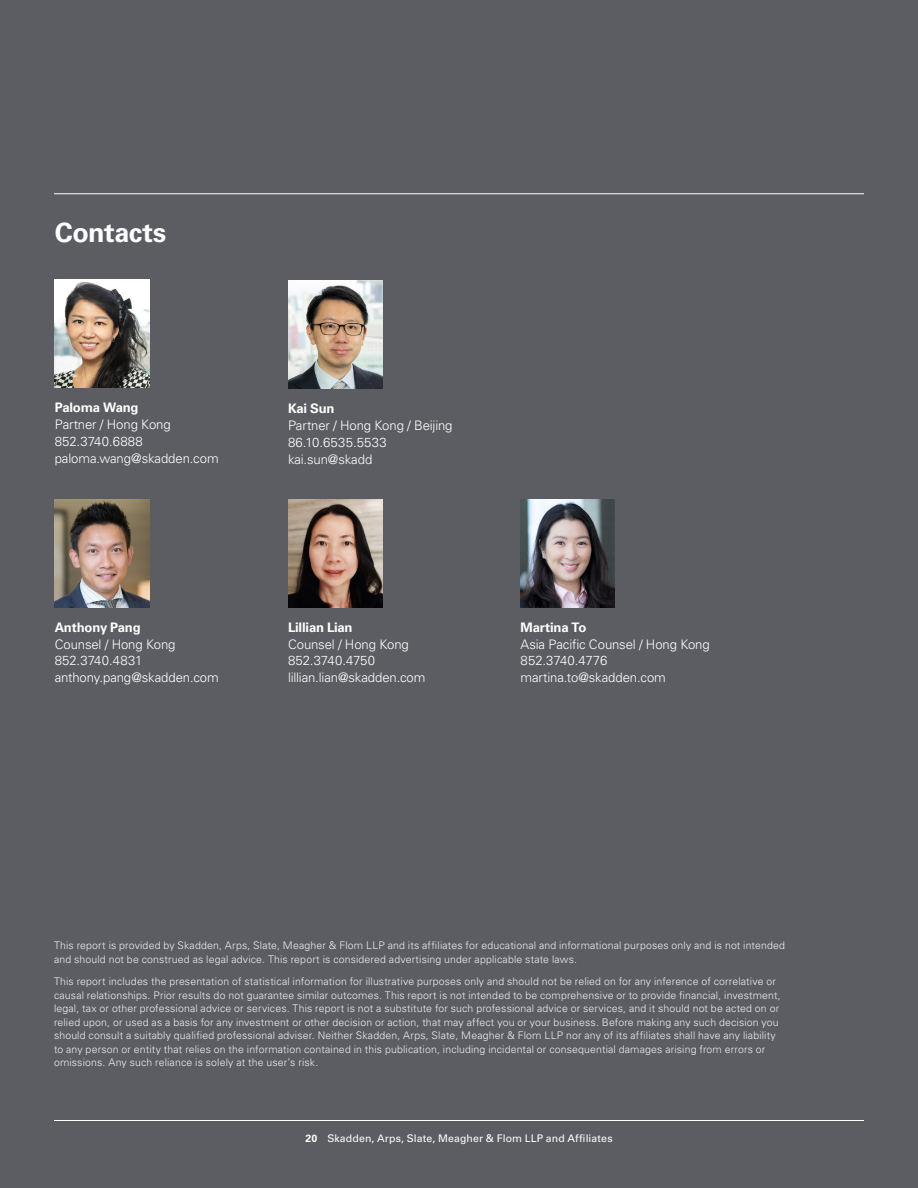
<style>
.page{position:relative;width:918px;height:1188px;background:#5b5d62}
.page>*{position:absolute;margin:0;border:0;box-sizing:border-box;transform-origin:0 0}
.Heading_1{font:700 27px "Univers LT Std";letter-spacing:-.015em;color:#fff}
.Name{font:300 13.2px "Univers LT Std";letter-spacing:-.01em;color:#fff}
.Name-2{font:700 13.2px "Univers LT Std";letter-spacing:-.015em;color:#fff}
.Name-3{font:300 13.2px "Univers LT Std";letter-spacing:.02em;color:#fff}
.Name-4{font:300 13.2px "Univers LT Std";letter-spacing:.01em;color:#fff}
.Methodology_Main_Bod{font:300 10.5px/13.5px "Univers LT Std";letter-spacing:.015em;color:#eeeef0}
.t1{font:10.5px "Univers LT Std";letter-spacing:.01em;color:#fff}
.s1{font-weight:700}
</style>
<div class="page">
<hr style="left:54px;top:194px;width:810px;height:1px;background:#fff">
<hr style="left:54px;top:1120px;width:810px;height:1px;background:#fff">
<img style="left:55px;top:280px;width:94px;height:108px">
<img style="left:288px;top:281px;width:94px;height:108px">
<img style="left:55px;top:499px;width:94px;height:108px">
<img style="left:288px;top:499px;width:94px;height:108px">
<img style="left:520px;top:499px;width:95px;height:108px">
<h2 class="Heading_1" style="left:55px;top:216px;width:113px">Contacts</h2>
<p class="Name-2" style="left:55px;top:400px;width:85px">Paloma Wang</p>
<p class="Name" style="left:55px;top:416px;width:117px">Partner / Hong Kong</p>
<p class="Name-3" style="left:55px;top:433px;width:90px">852.3740.6888</p>
<p class="Name" style="left:55px;top:450px;width:165px">paloma.wang@skadden.com</p>
<p class="Name-2" style="left:55px;top:619px;width:88px">Anthony Pang</p>
<p class="Name" style="left:55px;top:636px;width:122px">Counsel / Hong Kong</p>
<p class="Name-4" style="left:55px;top:653px;width:89px">852.3740.4831</p>
<p class="Name" style="left:55px;top:670px;width:166px">anthony.pang@skadden.com</p>
<p class="Name-2" style="left:288px;top:401px;width:48px">Kai Sun</p>
<p class="Name" style="left:288px;top:418px;width:166px">Partner / Hong Kong / Beijing</p>
<p class="Name-3" style="left:288px;top:434px;width:100px">86.10.6535.5533</p>
<p class="Name" style="left:288px;top:451px;width:86px">kai.sun@skadd</p>
<p class="Name-2" style="left:288px;top:619px;width:66px">Lillian Lian</p>
<p class="Name" style="left:288px;top:636px;width:122px">Counsel / Hong Kong</p>
<p class="Name" style="left:288px;top:653px;width:89px">852.3740.4750</p>
<p class="Name" style="left:288px;top:670px;width:139px">lillian.lian@skadden.com</p>
<p class="Name-2" style="left:520px;top:619px;width:67px">Martina To</p>
<p class="Name" style="left:520px;top:636px;width:191px">Asia Pacific Counsel / Hong Kong</p>
<p class="Name" style="left:520px;top:653px;width:88px">852.3740.4776</p>
<p class="Name" style="left:520px;top:670px;width:147px">martina.to@skadden.com</p>
<p class="Methodology_Main_Bod" style="left:54px;top:939px;width:732px">This report is provided by Skadden, Arps, Slate, Meagher &amp; Flom LLP and its affiliates for educational and informational purposes only and is not intended and should not be construed as legal advice. This report is considered advertising under applicable state laws.</p>
<p class="Methodology_Main_Bod" style="left:54px;top:975px;width:728px">This report includes the presentation of statistical information for illustrative purposes only and should not be relied on for any inference of correlative or causal relationships. Prior results do not guarantee similar outcomes. This report is not intended to be comprehensive or to provide financial, investment, legal, tax or other professional advice or services. This report is not a substitute for such professional advice or services, and it should not be acted on or relied upon, or used as a basis for any investment or other decision or action, that may affect you or your business. Before making any such decision you should consult a suitably qualified professional adviser. Neither Skadden, Arps, Slate, Meagher &amp; Flom LLP nor any of its affiliates shall have any liability to any person or entity that relies on the information contained in this publication, including incidental or consequential damages arising from errors or omissions. Any such reliance is solely at the user’s risk.</p>
<p class="t1" style="left:305px;top:1132px;width:309px"><span class="s1">20</span> Skadden, Arps, Slate, Meagher &amp; Flom LLP and Affiliates</p>
</div>
